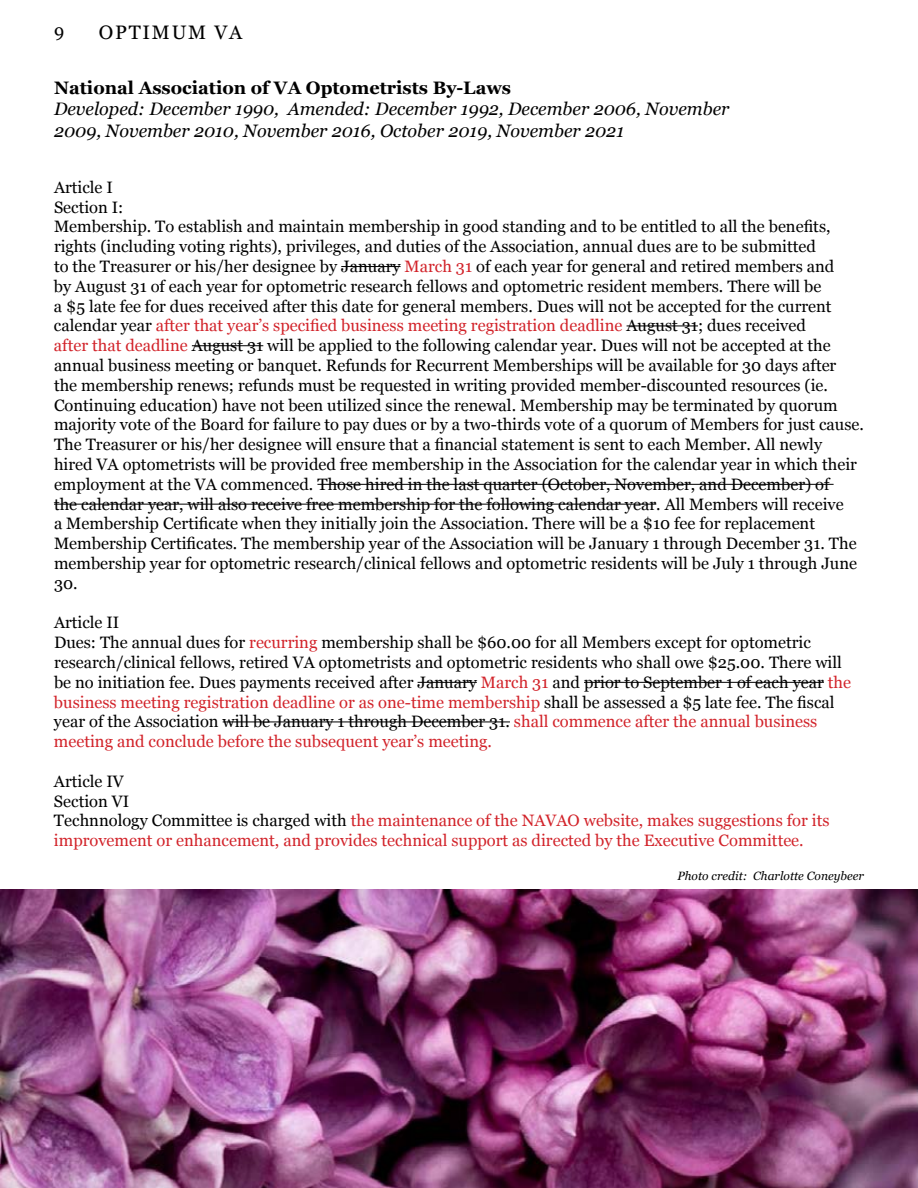
<style>
.page{position:relative;width:918px;height:1188px;background:#fff}
.page>*{position:absolute;margin:0;border:0;box-sizing:border-box;transform-origin:0 0}
.t1{font:19.5px "Georgia";letter-spacing:.09em;color:#000}
.t2{font:italic 18px/21.6px "Georgia";color:#000}
.t3{font:700 18px "Georgia";color:#000}
.t4{font:18px "Georgia";color:#000}
.t5{font:16.5px/19.8px "Georgia";color:#000}
.t6{font:16.5px/19.8px "Georgia";color:#d2232a}
.t7{font:italic 12px "Georgia";color:#000}
.s1{color:#d2232a}
.s2{color:#000}
</style>
<div class="page">
<hr style="left:341px;top:266px;width:60px;height:1px;background:#000">
<hr style="left:627px;top:326px;width:71px;height:1px;background:#000">
<hr style="left:192px;top:345px;width:71px;height:1px;background:#000">
<hr style="left:317px;top:484px;width:517px;height:1px;background:#000">
<hr style="left:54px;top:504px;width:602px;height:1px;background:#000">
<hr style="left:418px;top:682px;width:59px;height:1px;background:#000">
<hr style="left:584px;top:682px;width:240px;height:1px;background:#000">
<hr style="left:223px;top:722px;width:287px;height:1px;background:#000">
<img style="left:0;top:890px;width:918px;height:298px">
<p class="t4" style="left:54px;top:18px;width:12px">9</p>
<p class="t1" style="left:99px;top:18px;width:145px">OPTIMUM VA</p>
<p class="t3" style="left:54px;top:74px;width:459px">National Association of VA Optometrists By-Laws</p>
<p class="t2" style="left:54px;top:97px;width:677px">Developed: December 1990, Amended: December 1992, December 2006, November<br>2009, November 2010, November 2016, October 2019, November 2021</p>
<p class="t5" style="left:54px;top:177px;width:811px">Article I<br>Section I:<br>Membership. To establish and maintain membership in good standing and to be entitled to all the benefits, rights (including voting rights), privileges, and duties of the Association, annual dues are to be submitted<br>to the Treasurer or his/her designee by January <span class="s1">March 31</span> of each year for general and retired members and<br>by August 31 of each year for optometric research fellows and optometric resident members. There will be<br>a $5 late fee for dues received after this date for general members. Dues will not be accepted for the current calendar year <span class="s1">after that year’s specified business meeting registration deadline</span> August 31; dues received<br><span class="s1">after that deadline</span> August 31 will be applied to the following calendar year. Dues will not be accepted at the annual business meeting or banquet. Refunds for Recurrent Memberships will be available for 30 days after<br>the membership renews; refunds must be requested in writing provided member-discounted resources (ie.<br>Continuing education) have not been utilized since the renewal. Membership may be terminated by quorum majority vote of the Board for failure to pay dues or by a two-thirds vote of a quorum of Members for just cause.<br>The Treasurer or his/her designee will ensure that a financial statement is sent to each Member. All newly hired VA optometrists will be provided free membership in the Association for the calendar year in which their employment at the VA commenced. Those hired in the last quarter (October, November, and December) of<br>the calendar year, will also receive free membership for the following calendar year. All Members will receive<br>a Membership Certificate when they initially join the Association. There will be a $10 fee for replacement Membership Certificates. The membership year of the Association will be January 1 through December 31. The membership year for optometric research/clinical fellows and optometric residents will be July 1 through June 30.</p>
<p class="t5" style="left:54px;top:612px;width:799px">Article II<br>Dues: The annual dues for <span class="s1">recurring</span> membership shall be $60.00 for all Members except for optometric research/clinical fellows, retired VA optometrists and optometric residents who shall owe $25.00. There will be no initiation fee. Dues payments received after January <span class="s1">March 31</span> and prior to September 1 of each year <span class="s1">the business meeting registration deadline or as one-time membership</span> shall be assessed a $5 late fee. The fiscal year of the Association will be January 1 through December 31. <span class="s1">shall commence after the annual business meeting and conclude before the subsequent year’s meeting.</span></p>
<p class="t6" style="left:54px;top:771px;width:777px"><span class="s2">Article IV<br>Section VI<br>Technnology Committee is charged with</span> the maintenance of the NAVAO website, makes suggestions for its improvement or enhancement, and provides technical support as directed by the Executive Committee.</p>
<p class="t7" style="left:678px;top:867px;width:188px">Photo credit: Charlotte Coneybeer</p>
</div>
